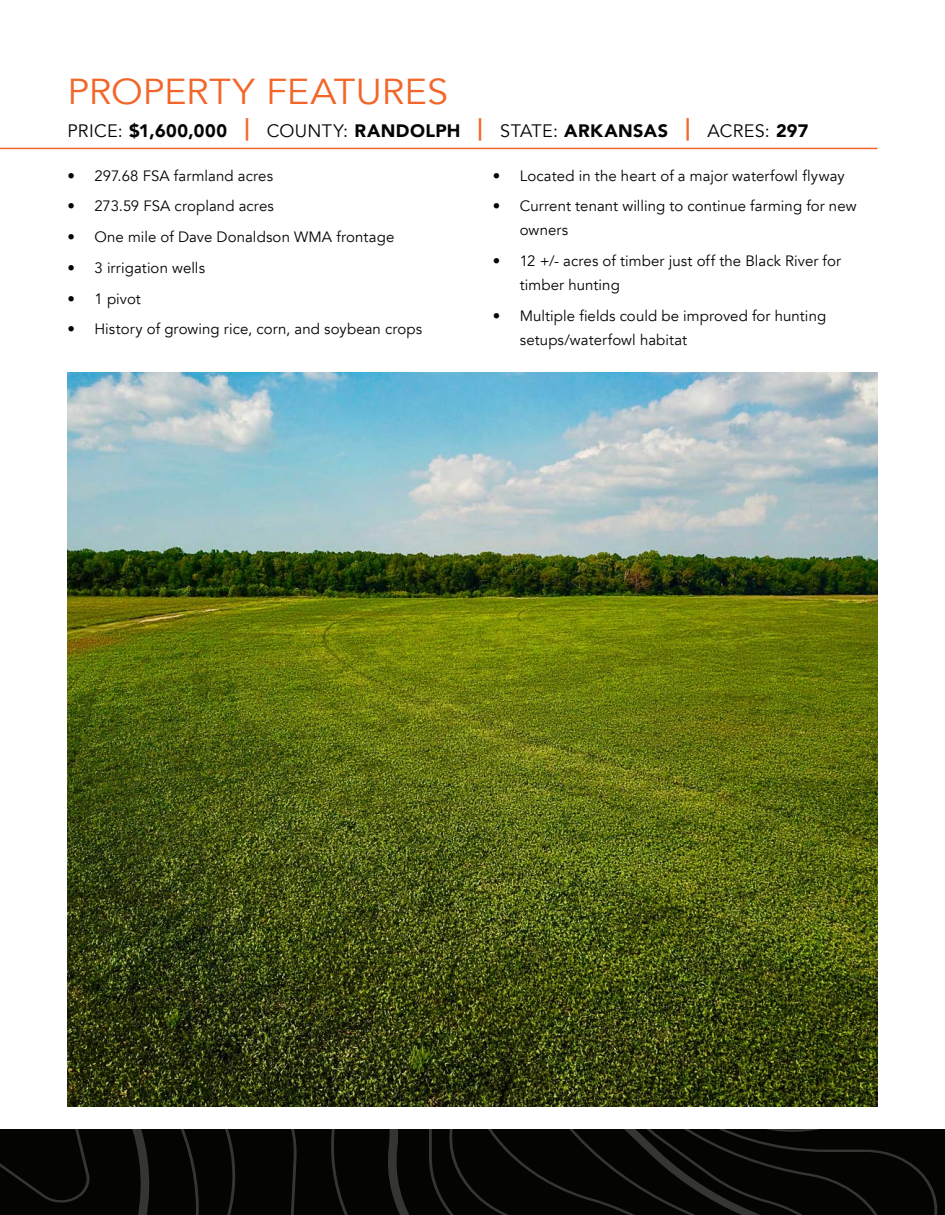
<style>
.page{position:relative;width:945px;height:1215px;background:#fff}
.page>*{position:absolute;margin:0;border:0;box-sizing:border-box;transform-origin:0 0}
.t1{font:36px "Avenir";color:#f2662a;scale:1.05 1}
.t2{font:900 18px "Avenir";letter-spacing:.025em;color:#040503}
.t3{font:15px/24px "Avenir";letter-spacing:.005em;color:#040503}
.s1{font-weight:400}
.s2{font-size:22.5px;color:#f2662a}
</style>
<div class="page">
<img style="left:68px;top:372px;width:810px;height:735px">
<hr style="left:0;top:148px;width:878px;height:1px;background:#f2662a">
<svg style="left:0;top:1129px;width:945px;height:86px"></svg>
<p class="t1" style="left:68px;top:70px;width:364px">PROPERTY FEATURES</p>
<p class="t2" style="left:68px;top:115px;width:743px"><span class="s1">PRICE:</span> $1,600,000 <span class="s2">|</span> <span class="s1">COUNTY:</span> RANDOLPH <span class="s2">|</span> <span class="s1">STATE:</span> ARKANSAS <span class="s2">|</span> <span class="s1">ACRES:</span> 297</p>
<p class="t3" style="left:68px;top:164px;width:207px">• 297.68 FSA farmland acres</p>
<p class="t3" style="left:68px;top:194px;width:208px">• 273.59 FSA cropland acres</p>
<p class="t3" style="left:68px;top:225px;width:328px">• One mile of Dave Donaldson WMA frontage</p>
<p class="t3" style="left:68px;top:256px;width:139px">• 3 irrigation wells</p>
<p class="t3" style="left:68px;top:287px;width:75px">• 1 pivot</p>
<p class="t3" style="left:68px;top:317px;width:356px">• History of growing rice, corn, and soybean crops</p>
<p class="t3" style="left:493px;top:164px;width:353px">• Located in the heart of a major waterfowl flyway</p>
<p class="t3" style="left:520px;top:194px;width:338px;text-indent:-27px">• Current tenant willing to continue farming for new owners</p>
<p class="t3" style="left:520px;top:249px;width:323px;text-indent:-27px">• 12 +/- acres of timber just off the Black River for timber hunting</p>
<p class="t3" style="left:520px;top:304px;width:308px;text-indent:-27px">• Multiple fields could be improved for hunting setups/waterfowl habitat</p>
</div>
